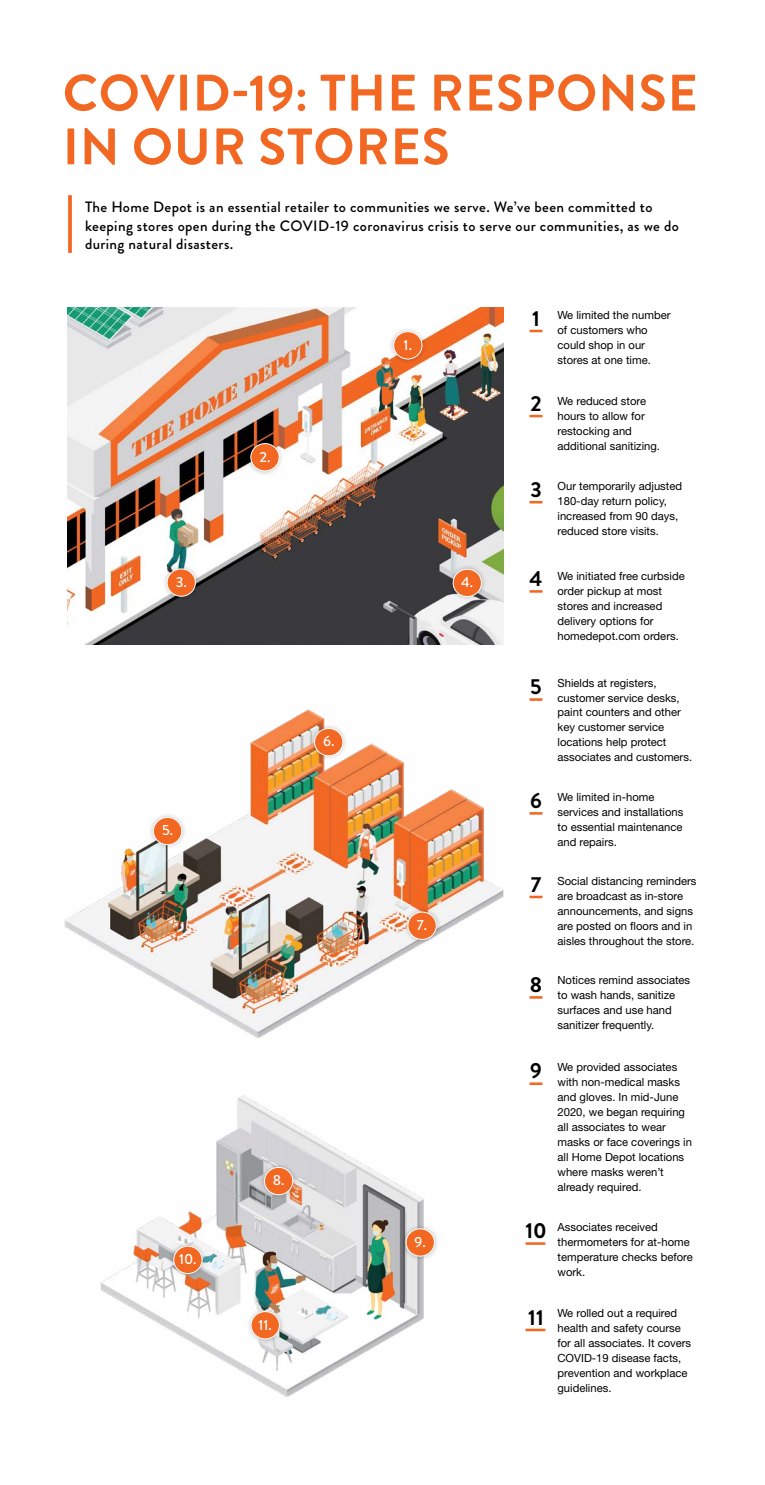
<style>
.page{position:relative;width:765px;height:1485px;background:#fff}
.page>*{position:absolute;margin:0;border:0;box-sizing:border-box;transform-origin:0 0}
.t1{font:700 51.25px/53.8px "Brandon Grotesque";letter-spacing:.02em;color:#f26722}
.t2{font:700 21.75px "Brandon Grotesque";color:#000}
.t3{font:500 15px/18.8px "Brandon Grotesque";letter-spacing:.025em;color:#000}
.t4{font:500 14.62px "Brandon Grotesque";color:#fff}
.t5{font:11.25px/15px "Helvetica Neue LT Std";color:#000}
</style>
<div class="page">
<svg style="left:530px;top:330px;width:13px;height:2px"></svg>
<svg style="left:530px;top:501px;width:13px;height:2px"></svg>
<svg style="left:530px;top:415px;width:13px;height:2px"></svg>
<svg style="left:530px;top:590px;width:13px;height:3px"></svg>
<img style="left:67px;top:308px;width:436px;height:336px">
<div style="left:388px;top:326px;width:40px;height:38px;background:#000;opacity:.25"></div>
<div style="left:394px;top:332px;width:28px;height:27px;background:#f26722;border-radius:50%"></div>
<div style="left:393px;top:331px;width:29px;height:28px;border:1px solid #fff;border-radius:50%"></div>
<div style="left:245px;top:438px;width:40px;height:38px;background:#000;opacity:.25"></div>
<div style="left:251px;top:444px;width:28px;height:27px;background:#f26722;border-radius:50%"></div>
<div style="left:250px;top:443px;width:30px;height:28px;border:1px solid #fff;border-radius:50%"></div>
<div style="left:448px;top:564px;width:39px;height:38px;background:#000;opacity:.25"></div>
<div style="left:453px;top:569px;width:28px;height:28px;background:#f26722;border-radius:50%"></div>
<div style="left:453px;top:569px;width:29px;height:28px;border:1px solid #fff;border-radius:50%"></div>
<div style="left:162px;top:564px;width:39px;height:38px;background:#000;opacity:.25"></div>
<div style="left:167px;top:569px;width:28px;height:27px;background:#f26722;border-radius:50%"></div>
<div style="left:167px;top:568px;width:29px;height:29px;border:1px solid #fff;border-radius:50%"></div>
<img style="left:64px;top:709px;width:440px;height:329px">
<div style="left:148px;top:812px;width:39px;height:38px;background:#000;opacity:.25"></div>
<div style="left:153px;top:817px;width:29px;height:28px;background:#f26722;border-radius:50%"></div>
<div style="left:153px;top:817px;width:29px;height:28px;border:1px solid #fff;border-radius:50%"></div>
<div style="left:309px;top:723px;width:40px;height:38px;background:#000;opacity:.25"></div>
<div style="left:315px;top:728px;width:28px;height:28px;background:#f26722;border-radius:50%"></div>
<div style="left:314px;top:728px;width:29px;height:28px;border:1px solid #fff;border-radius:50%"></div>
<div style="left:403px;top:907px;width:39px;height:38px;background:#000;opacity:.25"></div>
<div style="left:408px;top:912px;width:28px;height:27px;background:#f26722;border-radius:50%"></div>
<div style="left:407px;top:912px;width:30px;height:28px;border:1px solid #fff;border-radius:50%"></div>
<svg style="left:530px;top:698px;width:13px;height:3px"></svg>
<svg style="left:530px;top:812px;width:13px;height:3px"></svg>
<svg style="left:530px;top:896px;width:13px;height:2px"></svg>
<svg style="left:530px;top:996px;width:13px;height:3px"></svg>
<svg style="left:530px;top:1082px;width:13px;height:3px"></svg>
<hr style="left:526px;top:1242px;width:19px;height:3px;background:#f26722">
<svg style="left:526px;top:1329px;width:19px;height:2px"></svg>
<img style="left:100px;top:1095px;width:324px;height:302px">
<div style="left:259px;top:1162px;width:39px;height:38px;background:#000;opacity:.25"></div>
<div style="left:264px;top:1167px;width:29px;height:28px;background:#f26722;border-radius:50%"></div>
<div style="left:264px;top:1167px;width:29px;height:28px;border:1px solid #fff;border-radius:50%"></div>
<div style="left:168px;top:1241px;width:40px;height:38px;background:#000;opacity:.25"></div>
<div style="left:174px;top:1246px;width:28px;height:28px;background:#f26722;border-radius:50%"></div>
<div style="left:173px;top:1246px;width:30px;height:28px;border:1px solid #fff;border-radius:50%"></div>
<div style="left:401px;top:1223px;width:39px;height:39px;background:#000;opacity:.25"></div>
<div style="left:406px;top:1229px;width:28px;height:27px;background:#f26722;border-radius:50%"></div>
<div style="left:406px;top:1228px;width:29px;height:29px;border:1px solid #fff;border-radius:50%"></div>
<div style="left:246px;top:1306px;width:39px;height:38px;background:#000;opacity:.25"></div>
<div style="left:251px;top:1312px;width:28px;height:27px;background:#f26722;border-radius:50%"></div>
<div style="left:251px;top:1311px;width:29px;height:28px;border:1px solid #fff;border-radius:50%"></div>
<svg style="left:68px;top:195px;width:4px;height:58px"></svg>
<h1 class="t1" style="left:63px;top:67px;width:636px">COVID-19: THE RESPONSE<br>IN OUR STORES</h1>
<h3 class="t3" style="left:85px;top:197px;width:595px">The Home Depot is an essential retailer to communities we serve. We’ve been committed to keeping stores open during the COVID-19 coronavirus crisis to serve our communities, as we do during natural disasters.</h3>
<p class="t4" style="left:260px;top:446px;width:12px">2.</p>
<p class="t4" style="left:404px;top:335px;width:10px">1.</p>
<p class="t4" style="left:176px;top:572px;width:13px">3.</p>
<p class="t4" style="left:461px;top:572px;width:14px">4.</p>
<p class="t4" style="left:162px;top:820px;width:13px">5.</p>
<p class="t4" style="left:323px;top:731px;width:13px">6.</p>
<p class="t4" style="left:417px;top:915px;width:12px">7.</p>
<p class="t4" style="left:179px;top:1249px;width:19px">10.</p>
<p class="t4" style="left:273px;top:1170px;width:13px">8.</p>
<p class="t4" style="left:259px;top:1314px;width:15px">11.</p>
<p class="t4" style="left:415px;top:1232px;width:13px">9.</p>
<h2 class="t2" style="left:532px;top:303px;width:9px">1</h2>
<p class="t5" style="left:558px;top:308px;width:114px">We limited the number of customers who could shop in our stores at one time.</p>
<h2 class="t2" style="left:530px;top:388px;width:13px">2</h2>
<p class="t5" style="left:558px;top:393px;width:104px">We reduced store hours to allow for restocking and additional sanitizing.</p>
<h2 class="t2" style="left:530px;top:474px;width:13px">3</h2>
<p class="t5" style="left:558px;top:479px;width:126px">Our temporarily adjusted<br>180-day return policy, increased from 90 days, reduced store visits.</p>
<h2 class="t2" style="left:530px;top:563px;width:14px">4</h2>
<p class="t5" style="left:558px;top:569px;width:129px">We initiated free curbside order pickup at most stores and increased delivery options for homedepot.com orders.</p>
<h2 class="t2" style="left:530px;top:671px;width:13px">5</h2>
<p class="t5" style="left:558px;top:675px;width:136px">Shields at registers, customer service desks, paint counters and other key customer service locations help protect associates and customers.</p>
<h2 class="t2" style="left:530px;top:785px;width:13px">6</h2>
<p class="t5" style="left:558px;top:789px;width:127px">We limited in-home services and installations to essential maintenance and repairs.</p>
<h2 class="t2" style="left:531px;top:869px;width:12px">7</h2>
<p class="t5" style="left:558px;top:873px;width:140px">Social distancing reminders are broadcast as in-store announcements, and signs are posted on floors and in aisles throughout the store.</p>
<h2 class="t2" style="left:530px;top:969px;width:14px">8</h2>
<p class="t5" style="left:558px;top:973px;width:134px">Notices remind associates to wash hands, sanitize surfaces and use hand sanitizer frequently.</p>
<h2 class="t2" style="left:530px;top:1056px;width:13px">9</h2>
<h2 class="t2" style="left:525px;top:1215px;width:23px">10</h2>
<p class="t5" style="left:558px;top:1060px;width:136px">We provided associates with non-medical masks and gloves. In mid-June<br>2020, we began requiring all associates to wear masks or face coverings in all Home Depot locations where masks weren’t already required.</p>
<p class="t5" style="left:558px;top:1220px;width:137px">Associates received thermometers for at-home temperature checks before work.</p>
<h2 class="t2" style="left:528px;top:1302px;width:17px">11</h2>
<p class="t5" style="left:558px;top:1305px;width:135px">We rolled out a required health and safety course for all associates. It covers<br>COVID-19 disease facts, prevention and workplace guidelines.</p>
</div>
